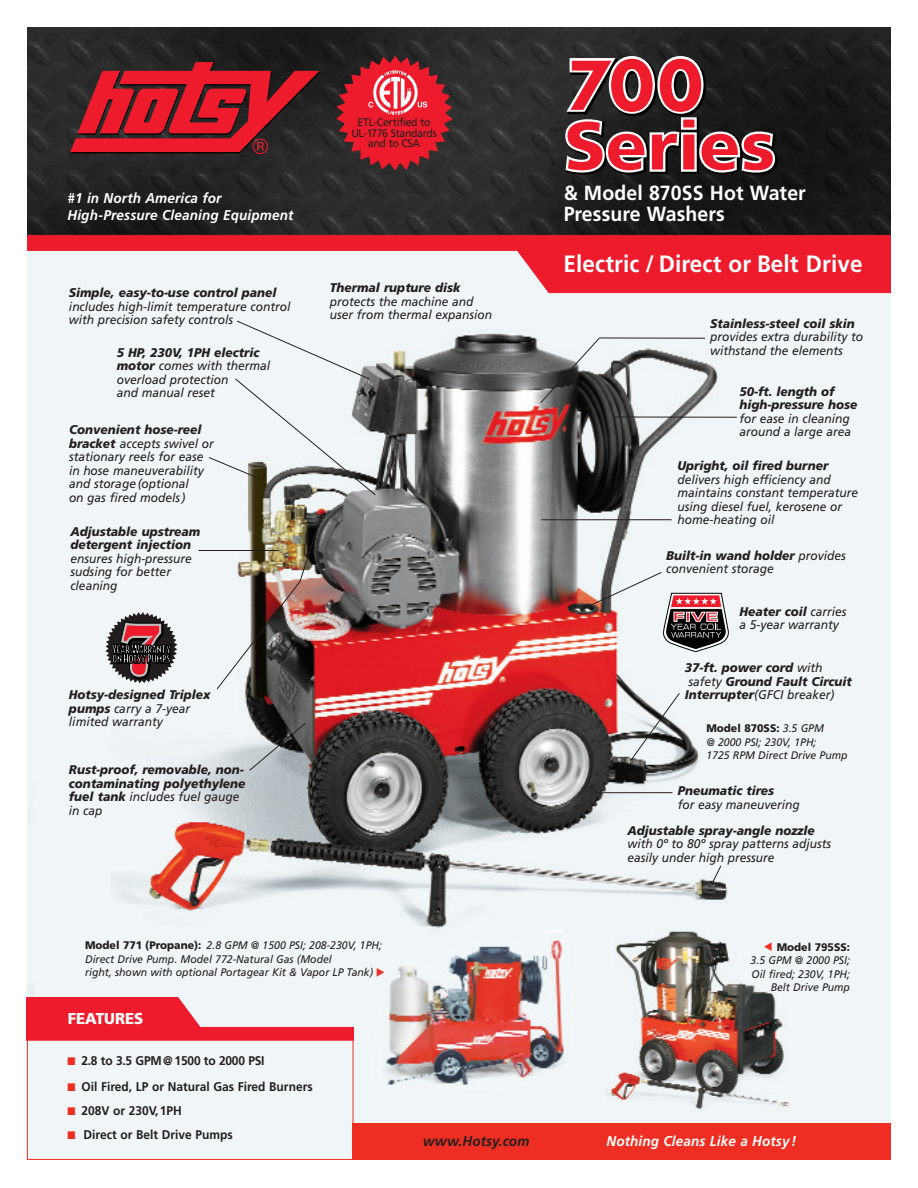
<style>
.page{position:relative;width:918px;height:1188px;background:#fff}
.page>*{position:absolute;margin:0;border:0;box-sizing:border-box;transform-origin:0 0}
.t1{font:700 23.7px "Frutiger";letter-spacing:.005em;color:#fff;scale:.95 1}
.t2{font:700 20.4px/21px "Frutiger";letter-spacing:.005em;color:#fff;scale:.95 1}
.t3{font:900 15.75px "Frutiger";color:#fff;scale:.95 1}
.t4{font:italic 700 14.1px/16.5px "Frutiger";letter-spacing:.01em;color:#fff;scale:.95 1}
.t5{font:italic 700 14.1px "Frutiger";letter-spacing:.01em;color:#231f20;scale:.95 1}
.t6{font:italic 12.6px/13.5px "Frutiger";color:#231f20;scale:.95 1}
.t7{font:italic 900 12.6px/13.5px "Frutiger";color:#231f20;scale:.95 1}
.t8{font:700 12.6px "Frutiger";color:#231f20;scale:.95 1}
.t9{font:italic 10.95px/13.5px "Frutiger";color:#231f20;scale:.95 1}
.t10{font:10.95px/10.5px "Frutiger";letter-spacing:-.03em;color:#231f20;text-align:center;scale:.95 1}
.t11{font:900 10.95px "Frutiger";color:#231f20;scale:.95 1}
.s1{font-weight:900}
.s2{font-weight:400}
.s3{font-weight:900;font-style:normal}
.s4{color:#ee2e22}
</style>
<div class="page">
<img style="left:27px;top:294px;width:864px;height:864px">
<img style="left:27px;top:27px;width:864px;height:207px">
<svg style="left:27px;top:234px;width:864px;height:60px;fill:#ee1b2c"></svg>
<svg style="left:70px;top:62px;width:250px;height:92px"></svg>
<div style="left:353px;top:1123px;width:538px;height:37px;background:#ee2e22"></div>
<div style="left:27px;top:1036px;width:326px;height:124px;border:1px solid #ee2e22"></div>
<svg style="left:336px;top:56px;width:117px;height:114px"></svg>
<svg style="left:562px;top:54px;width:218px;height:123px"></svg>
<svg style="left:27px;top:997px;width:327px;height:44px"></svg>
<svg style="left:105px;top:612px;width:72px;height:71px"></svg>
<hr style="left:198px;top:550px;width:81px;height:1px;background:#231f20">
<svg style="left:208px;top:320px;width:168px;height:176px"></svg>
<svg style="left:711px;top:865px;width:11px;height:20px"></svg>
<hr style="left:596px;top:792px;width:76px;height:1px;background:#231f20">
<svg style="left:630px;top:692px;width:50px;height:69px"></svg>
<hr style="left:541px;top:519px;width:131px;height:1px;background:#231f20">
<hr style="left:613px;top:417px;width:124px;height:1px;background:#231f20">
<hr style="left:599px;top:338px;width:106px;height:1px;background:#231f20">
<svg style="left:540px;top:337px;width:61px;height:67px"></svg>
<svg style="left:249px;top:722px;width:58px;height:49px"></svg>
<img style="left:216px;top:515px;width:106px;height:175px">
<svg style="left:586px;top:571px;width:143px;height:81px"></svg>
<img style="left:606px;top:930px;width:190px;height:182px">
<img style="left:371px;top:930px;width:203px;height:160px">
<svg style="left:764px;top:943px;width:8px;height:8px"></svg>
<p class="t4" style="left:68px;top:191px;width:239px">#1 in North America for<br>High-Pressure Cleaning Equipment</p>
<p class="t7" style="left:69px;top:287px;width:220px">Simple, easy-to-use control panel</p>
<p class="t6" style="left:69px;top:301px;width:235px">includes high-limit temperature control with precision safety controls</p>
<p class="t6" style="left:117px;top:347px;width:163px"><span class="s1">5 HP, 230V, 1PH electric motor</span> comes with thermal overload protection<br>and manual reset</p>
<p class="t6" style="left:69px;top:424px;width:154px"><span class="s1">Convenient hose-reel bracket</span> accepts swivel or stationary reels for ease in hose maneuverability and storage(optional<br>on gas fired models)</p>
<p class="t7" style="left:70px;top:526px;width:138px">Adjustable upstream detergent injection</p>
<p class="t6" style="left:70px;top:553px;width:130px">ensures high-pressure sudsing for better cleaning</p>
<p class="t10" style="left:351px;top:118px;width:91px">ETL-Certified to<br>UL-1776 Standards and to CSA</p>
<p class="t7" style="left:330px;top:282px;width:139px">Thermal rupture disk</p>
<p class="t6" style="left:330px;top:295px;width:172px">protects the machine and user from thermal expansion</p>
<p class="t6" style="left:69px;top:689px;width:151px"><span class="s1">Hotsy-designed Triplex pumps</span> carry a 7-year limited warranty</p>
<p class="t7" style="left:69px;top:764px;width:187px">Rust-proof, removable, non&shy;contaminating polyethylene fuel tank <span class="s2">includes fuel gauge in cap</span></p>
<p class="t9" style="left:85px;top:939px;width:314px"><span class="s3">Model 771 (Propane):</span> 2.8 GPM @ 1500 PSI; 208-230V, 1PH;<br>Direct Drive Pump. Model 772-Natural Gas (Model<br>right, shown with optional Portagear Kit &amp; Vapor LP Tank)</p>
<p class="t3" style="left:68px;top:1013px;width:81px">FEATURES</p>
<h2 class="t2" style="left:564px;top:184px;width:256px">&amp; Model 870SS Hot Water<br>Pressure Washers</h2>
<h1 class="t1" style="left:564px;top:254px;width:316px">Electric / Direct or Belt Drive</h1>
<p class="t7" style="left:710px;top:318px;width:154px">Stainless-steel coil skin</p>
<p class="t6" style="left:710px;top:331px;width:163px">provides extra durability to withstand the elements</p>
<p class="t7" style="left:739px;top:386px;width:126px">50-ft. length of high-pressure hose</p>
<p class="t6" style="left:739px;top:413px;width:119px">for ease in cleaning around a large area</p>
<p class="t7" style="left:677px;top:460px;width:161px">Upright, oil fired burner</p>
<p class="t6" style="left:677px;top:473px;width:192px">delivers high efficiency and maintains constant temperature using diesel fuel, kerosene or home-heating oil</p>
<p class="t6" style="left:666px;top:550px;width:191px"><span class="s1">Built-in wand holder</span> provides convenient storage</p>
<p class="t6" style="left:739px;top:605px;width:114px"><span class="s1">Heater coil</span> carries a 5-year warranty</p>
<p class="t7" style="left:685px;top:662px;width:177px">37-ft. power cord <span class="s2">with safety</span> Ground Fault Circuit<br>Interrupter<span class="s2">(GFCI breaker)</span></p>
<p class="t9" style="left:706px;top:722px;width:150px"><span class="s3">Model 870SS:</span> 3.5 GPM<br>@ 2000 PSI; 230V, 1PH;<br>1725 RPM Direct Drive Pump</p>
<p class="t7" style="left:678px;top:785px;width:103px">Pneumatic tires</p>
<p class="t6" style="left:678px;top:799px;width:130px">for easy maneuvering</p>
<p class="t7" style="left:628px;top:825px;width:199px">Adjustable spray-angle nozzle</p>
<p class="t6" style="left:628px;top:838px;width:216px">with 0º to 80º spray patterns adjusts easily under high pressure</p>
<p class="t11" style="left:777px;top:942px;width:79px">Model 795SS:</p>
<p class="t9" style="left:751px;top:954px;width:106px;text-align:right">3.5 GPM @ 2000 PSI;<br>Oil fired; 230V, 1PH;<br>Belt Drive Pump</p>
<p class="t8" style="left:67px;top:1056px;width:209px"><span class="s4">■</span> 2.8 to 3.5 GPM@ 1500 to 2000 PSI</p>
<p class="t8" style="left:67px;top:1081px;width:260px"><span class="s4">■</span> Oil Fired, LP or Natural Gas Fired Burners</p>
<p class="t8" style="left:67px;top:1105px;width:122px"><span class="s4">■</span> 208V or 230V,1PH</p>
<p class="t8" style="left:67px;top:1129px;width:176px"><span class="s4">■</span> Direct or Belt Drive Pumps</p>
<p class="t5" style="left:423px;top:1135px;width:114px">www.Hotsy.com</p>
<p class="t4" style="left:606px;top:1134px;width:202px">Nothing Cleans Like a Hotsy!</p>
</div>
